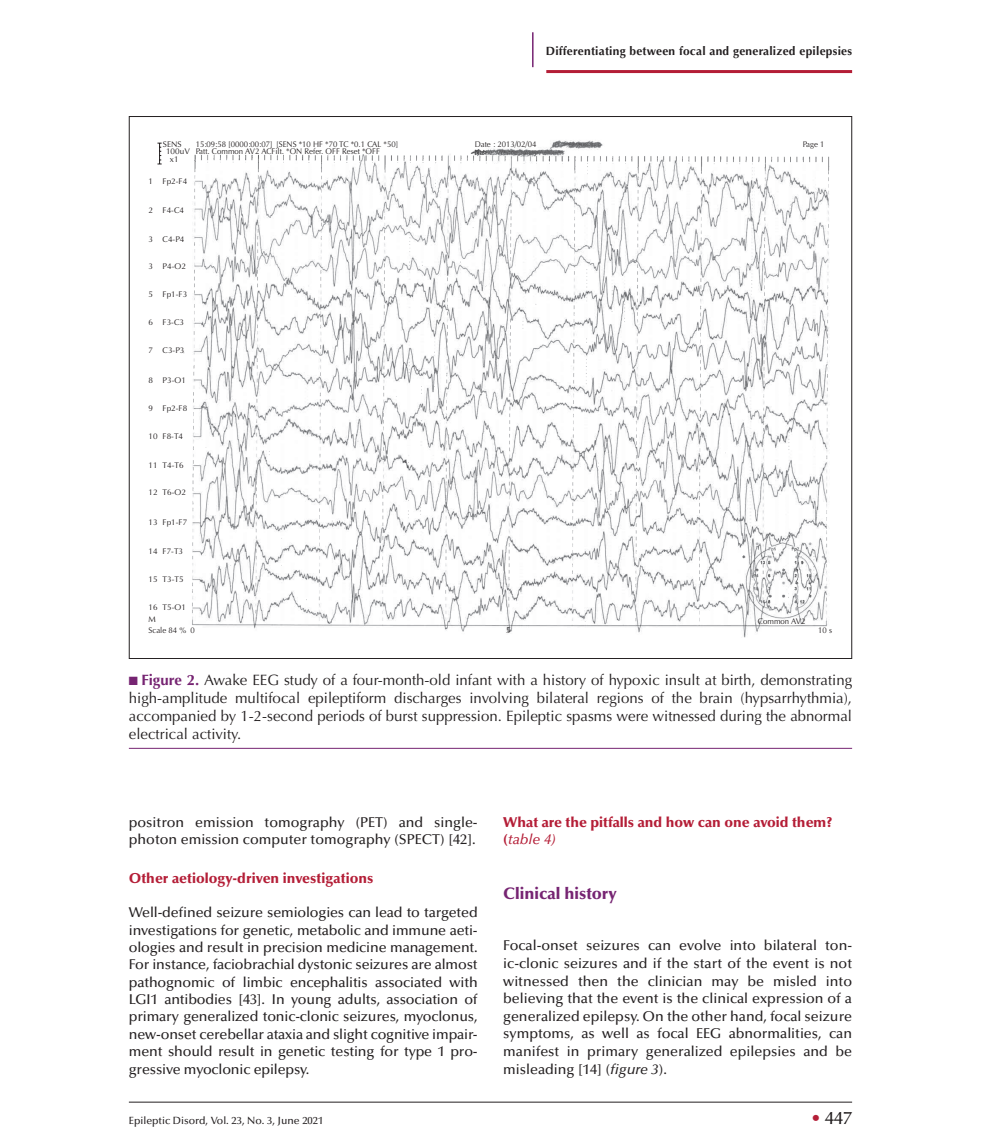
<style>
.page{position:relative;width:981px;height:1143px;background:#fff}
.page>*{position:absolute;margin:0;border:0;box-sizing:border-box;transform-origin:0 0}
.t1{font:500 18px "Optima LT Std";color:#231f20}
.t2{font:900 16.5px "Optima LT Std";color:#762472}
.t3{font:15px/18px "Optima LT Std";color:#231f20;text-align:justify}
.t4{font:500 14.25px/17.4px "Optima LT Std";color:#231f20;text-align:justify}
.t5{font:900 14.25px/17.5px "Optima LT Std";color:#b41e37}
.t6{font:700 12px "Optima LT Std";letter-spacing:.02em;color:#231f20}
.t7{font:500 10.5px "Optima LT Std";color:#231f20}
.t8{font:8.25px "Optima";color:#231f20;scale:.95 1}
.t9{font:8.25px/11.7px "Optima";color:#231f20}
.s1{color:#762472}
.s2{font-weight:700;color:#762472}
.s3{font-weight:500;font-style:italic}
.s4{font-style:italic}
.s5{color:#b41e37}
</style>
<div class="page">
<hr style="left:129px;top:1101px;width:723px;height:1px;background:#231f20">
<hr style="left:546px;top:70px;width:306px;height:3px;background:#b41e37">
<hr style="left:532px;top:32px;width:1px;height:35px;background:#762472">
<img style="left:157px;top:140px;width:673px;height:497px">
<svg style="left:157px;top:143px;width:5px;height:21px"></svg>
<hr style="left:129px;top:747px;width:723px;height:1px;background:#762472">
<p class="t6" style="left:546px;top:44px;width:308px">Differentiating between focal and generalized epilepsies</p>
<p class="t8" style="left:196px;top:139px;width:215px">15:09:58 [0000:00:07] [SENS *10 HF *70 TC *0.1 CAL *50]</p>
<p class="t8" style="left:474px;top:139px;width:66px">Date : 2013/02/04</p>
<p class="t8" style="left:802px;top:139px;width:25px">Page 1</p>
<p class="t9" style="left:163px;top:138px;width:20px">SENS</p>
<p class="t9" style="left:166px;top:145px;width:25px">100uV</p>
<p class="t9" style="left:170px;top:153px;width:10px">x1</p>
<p class="t8" style="left:196px;top:146px;width:195px">Patt. Common AV2 ACFilt. *ON Refer. OFF Reset *OFF</p>
<p class="t9" style="left:149px;top:176px;width:40px">1 Fp2-F4</p>
<p class="t9" style="left:149px;top:204px;width:37px">2 F4-C4</p>
<p class="t9" style="left:149px;top:233px;width:37px">3 C4-P4</p>
<p class="t9" style="left:149px;top:260px;width:39px">3 P4-O2</p>
<p class="t9" style="left:149px;top:288px;width:40px">5 Fp1-F3</p>
<p class="t9" style="left:149px;top:316px;width:37px">6 F3-C3</p>
<p class="t9" style="left:149px;top:344px;width:37px">7 C3-P3</p>
<p class="t9" style="left:149px;top:374px;width:39px">8 P3-O1</p>
<p class="t9" style="left:149px;top:402px;width:40px">9 Fp2-F8</p>
<p class="t9" style="left:149px;top:430px;width:36px">10 F8-T4</p>
<p class="t9" style="left:149px;top:459px;width:37px">11 T4-T6</p>
<p class="t9" style="left:149px;top:486px;width:39px">12 T6-O2</p>
<p class="t9" style="left:149px;top:516px;width:40px">13 Fp1-F7</p>
<p class="t9" style="left:149px;top:545px;width:36px">14 F7-T3</p>
<p class="t9" style="left:149px;top:573px;width:37px">15 T3-T5</p>
<p class="t9" style="left:149px;top:601px;width:11px">16<br>M</p>
<p class="t8" style="left:149px;top:624px;width:50px">Scale 84 % 0</p>
<p class="t8" style="left:818px;top:624px;width:16px">10 s</p>
<p class="t9" style="left:162px;top:601px;width:25px">T5-O1</p>
<p class="t8" style="left:758px;top:615px;width:52px">Common AV2</p>
<p class="t8" style="left:506px;top:624px;width:6px">5</p>
<p class="t3" style="left:129px;top:671px;width:724px"><span class="s1">■</span> <span class="s2">Figure 2.</span> Awake EEG study of a four-month-old infant with a history of hypoxic insult at birth, demonstrating high-amplitude multifocal epileptiform discharges involving bilateral regions of the brain (hypsarrhythmia), accompanied by 1-2-second periods of burst suppression. Epileptic spasms were witnessed during the abnormal electrical activity.</p>
<p class="t4" style="left:129px;top:813px;width:350px">positron emission tomography (PET) and single&shy;photon emission computer tomography (SPECT) [42].</p>
<p class="t5" style="left:129px;top:869px;width:246px">Other aetiology-driven investigations</p>
<p class="t4" style="left:129px;top:903px;width:350px">Well-defined seizure semiologies can lead to targeted investigations for genetic, metabolic and immune aeti&shy;ologies and result in precision medicine management.<br>For instance, faciobrachial dystonic seizures are almost pathognomic of limbic encephalitis associated with LGI1 antibodies [43]. In young adults, association of primary generalized tonic-clonic seizures, myoclonus, new-onset cerebellar ataxia and slight cognitive impair&shy;ment should result in genetic testing for type 1 pro&shy;gressive myoclonic epilepsy.</p>
<p class="t7" style="left:129px;top:1114px;width:196px">Epileptic Disord, Vol. 23, No. 3, June 2021</p>
<p class="t5" style="left:503px;top:812px;width:331px">What are the pitfalls and how can one avoid them? (<span class="s3">table 4)</span></p>
<p class="t2" style="left:503px;top:883px;width:115px">Clinical history</p>
<p class="t4" style="left:503px;top:936px;width:350px">Focal-onset seizures can evolve into bilateral ton&shy;ic-clonic seizures and if the start of the event is not witnessed then the clinician may be misled into believing that the event is the clinical expression of a generalized epilepsy. On the other hand, focal seizure symptoms, as well as focal EEG abnormalities, can manifest in primary generalized epilepsies and be misleading [14] (<span class="s4">figure 3</span>).</p>
<p class="t1" style="left:811px;top:1107px;width:42px"><span class="s5">•</span> 447</p>
</div>
